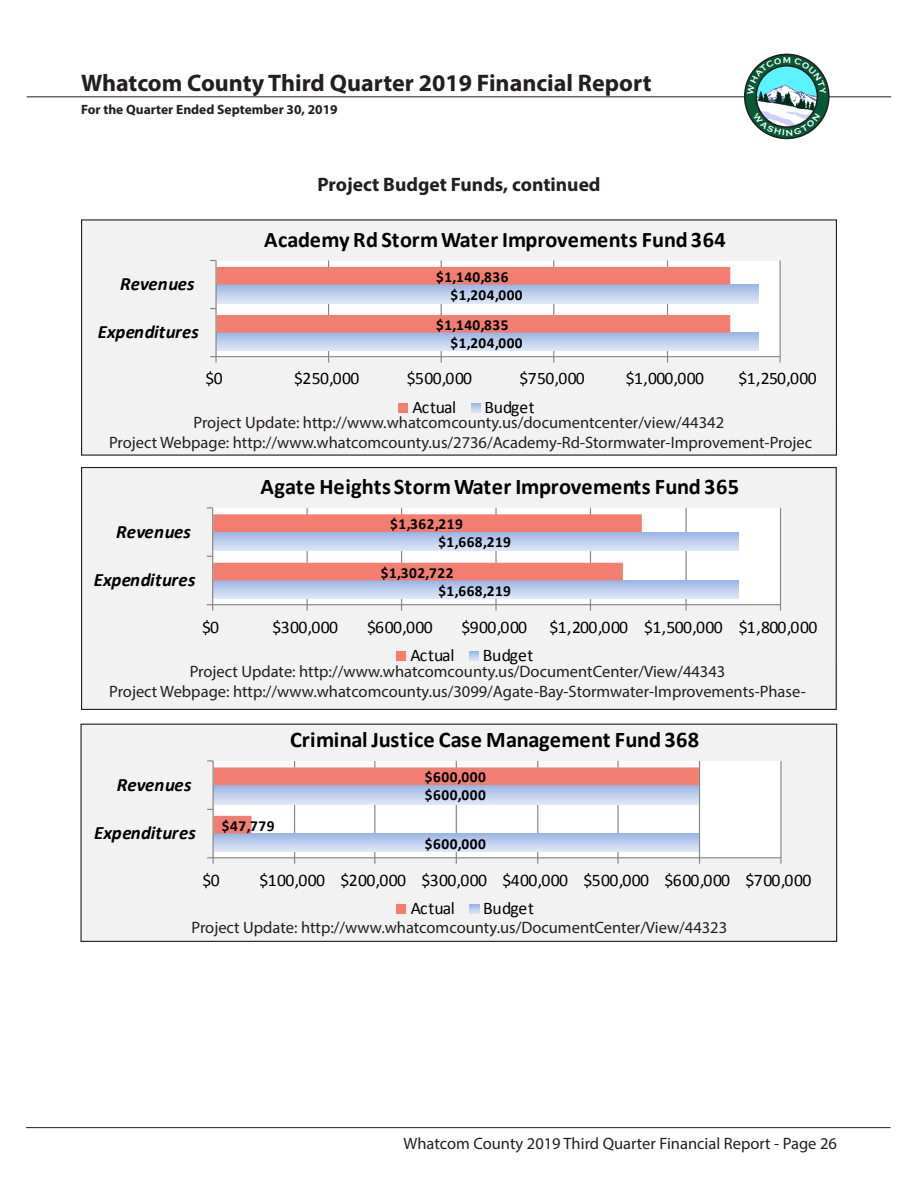
<style>
.page{position:relative;width:918px;height:1188px;background:#fff}
.page>*{position:absolute;margin:0;border:0;box-sizing:border-box;transform-origin:0 0}
.t1{font:700 24px "Myriad Pro";color:#231f20}
.t2{font:700 22.5px "Calibri";color:#000}
.t3{font:700 22.35px "Calibri";color:#000}
.Qtrly_Section_Contin{font:700 19.5px "Myriad Pro";color:#231f20}
.t4{font:italic 700 18.9px "Calibri";letter-spacing:.01em;color:#000}
.t5{font:italic 700 18.75px "Calibri";letter-spacing:.01em;color:#000}
.t6{font:17.7px "Calibri";letter-spacing:-.01em;color:#000}
.t7{font:17.7px "Calibri";letter-spacing:-.04em;color:#000}
.t8{font:17.55px "Calibri";letter-spacing:-.025em;color:#000}
.Proj_Budget_Link_Tex{font:16.5px "Myriad Pro";color:#231f20}
.t9{font:700 15.3px/30.3px "Calibri";letter-spacing:.03em;color:#000}
.t10{font:700 13.5px "Myriad Pro";color:#231f20}
</style>
<div class="page">
<hr style="left:27px;top:96px;width:864px;height:1px;background:#231f20">
<hr style="left:26px;top:1127px;width:865px;height:1px;background:#231f20">
<svg style="left:745px;top:54px;width:84px;height:84px"></svg>
<div style="left:744px;top:54px;width:86px;height:85px;border:2px solid #231f20;border-radius:50%"></div>
<img style="left:756px;top:66px;width:61px;height:61px;border-radius:31px">
<div style="left:82px;top:220px;width:754px;height:235px;background:#f2f2f2"></div>
<div style="left:217px;top:261px;width:563px;height:96px;background:#fff"></div>
<hr style="left:328px;top:260px;width:1px;height:97px;background:#868686">
<hr style="left:441px;top:260px;width:1px;height:97px;background:#868686">
<hr style="left:553px;top:260px;width:1px;height:97px;background:#868686">
<hr style="left:667px;top:260px;width:1px;height:97px;background:#868686">
<hr style="left:780px;top:260px;width:1px;height:97px;background:#868686">
<svg style="left:217px;top:333px;width:541px;height:17px;background:#bdceec"></svg>
<svg style="left:730px;top:285px;width:28px;height:18px"></svg>
<hr style="left:216px;top:356px;width:564px;height:1px;background:#868686">
<hr style="left:215px;top:260px;width:2px;height:97px;background:#868686">
<svg style="left:210px;top:356px;width:7px;height:7px"></svg>
<svg style="left:210px;top:267px;width:520px;height:66px"></svg>
<div style="left:398px;top:403px;width:10px;height:9px;background:#f27e72"></div>
<svg style="left:471px;top:403px;width:9px;height:9px"></svg>
<div style="left:82px;top:468px;width:754px;height:241px;background:#f2f2f2"></div>
<div style="left:81px;top:467px;width:756px;height:243px;border:1px solid #231f20"></div>
<div style="left:213px;top:508px;width:567px;height:97px;background:#fff"></div>
<hr style="left:307px;top:508px;width:1px;height:97px;background:#868686">
<hr style="left:401px;top:508px;width:1px;height:97px;background:#868686">
<hr style="left:495px;top:508px;width:2px;height:97px;background:#868686">
<hr style="left:590px;top:508px;width:1px;height:97px;background:#868686">
<hr style="left:685px;top:508px;width:2px;height:97px;background:#868686">
<hr style="left:780px;top:508px;width:1px;height:97px;background:#868686">
<svg style="left:213px;top:580px;width:526px;height:18px;background:#bdcbe9"></svg>
<svg style="left:642px;top:532px;width:97px;height:19px;background:#bdceec"></svg>
<hr style="left:213px;top:604px;width:568px;height:1px;background:#868686">
<svg style="left:495px;top:605px;width:2px;height:6px"></svg>
<svg style="left:685px;top:605px;width:2px;height:6px"></svg>
<hr style="left:212px;top:508px;width:1px;height:97px;background:#868686">
<svg style="left:207px;top:604px;width:6px;height:7px"></svg>
<svg style="left:207px;top:514px;width:435px;height:66px"></svg>
<div style="left:396px;top:651px;width:10px;height:10px;background:#f27e72"></div>
<svg style="left:469px;top:651px;width:10px;height:10px"></svg>
<div style="left:81px;top:724px;width:756px;height:217px;background:#f2f2f2"></div>
<div style="left:80px;top:724px;width:757px;height:218px;border:1px solid #231f20"></div>
<div style="left:214px;top:762px;width:566px;height:96px;background:#fff"></div>
<hr style="left:294px;top:761px;width:1px;height:97px;background:#868686">
<hr style="left:374px;top:761px;width:1px;height:97px;background:#868686">
<hr style="left:456px;top:761px;width:1px;height:97px;background:#868686">
<hr style="left:537px;top:761px;width:1px;height:97px;background:#868686">
<hr style="left:617px;top:761px;width:2px;height:97px;background:#868686">
<hr style="left:699px;top:761px;width:1px;height:97px;background:#868686">
<hr style="left:780px;top:761px;width:2px;height:97px;background:#868686">
<svg style="left:214px;top:834px;width:485px;height:17px;background:#bdceec"></svg>
<hr style="left:213px;top:857px;width:568px;height:1px;background:#868686">
<svg style="left:617px;top:858px;width:2px;height:6px"></svg>
<svg style="left:780px;top:858px;width:2px;height:6px"></svg>
<hr style="left:213px;top:761px;width:1px;height:97px;background:#868686">
<svg style="left:207px;top:857px;width:7px;height:7px"></svg>
<svg style="left:207px;top:760px;width:492px;height:74px"></svg>
<div style="left:397px;top:904px;width:9px;height:10px;background:#f27e72"></div>
<svg style="left:470px;top:904px;width:9px;height:10px"></svg>
<svg style="left:747px;top:57px;width:79px;height:38px"></svg>
<svg style="left:753px;top:105px;width:69px;height:35px"></svg>
<h1 class="t1" style="left:81px;top:67px;width:572px">Whatcom County Third Quarter 2019 Financial Report</h1>
<p class="t10" style="left:81px;top:100px;width:258px">For the Quarter Ended September 30, 2019</p>
<p class="Qtrly_Section_Contin" style="left:317px;top:171px;width:285px">Project Budget Funds, continued</p>
<p class="t5" style="left:120px;top:272px;width:76px">Revenues</p>
<p class="t5" style="left:98px;top:320px;width:103px">Expenditures</p>
<p class="t3" style="left:264px;top:225px;width:463px">Academy Rd Storm Water Improvements Fund 364</p>
<p class="t9" style="left:436px;top:262px;width:74px">$1,140,836</p>
<p class="t9" style="left:436px;top:279px;width:88px;text-indent:14px">$1,204,000 $1,140,835</p>
<p class="t9" style="left:450px;top:327px;width:74px">$1,204,000</p>
<p class="t8" style="left:205px;top:367px;width:19px">$0</p>
<p class="t8" style="left:294px;top:367px;width:67px">$250,000</p>
<p class="t8" style="left:407px;top:367px;width:67px">$500,000</p>
<p class="t8" style="left:520px;top:367px;width:67px">$750,000</p>
<p class="t8" style="left:626px;top:367px;width:80px">$1,000,000</p>
<p class="t8" style="left:739px;top:367px;width:80px">$1,250,000</p>
<p class="t8" style="left:412px;top:396px;width:45px">Actual</p>
<p class="t8" style="left:484px;top:396px;width:52px">Budget</p>
<p class="Proj_Budget_Link_Tex" style="left:194px;top:412px;width:532px">Project Update: http://www.whatcomcounty.us/documentcenter/view/44342</p>
<p class="Proj_Budget_Link_Tex" style="left:109px;top:432px;width:705px">Project Webpage: http://www.whatcomcounty.us/2736/Academy-Rd-Stormwater-Improvement-Projec</p>
<p class="t4" style="left:116px;top:519px;width:76px">Revenues</p>
<p class="t4" style="left:94px;top:568px;width:103px">Expenditures</p>
<p class="t2" style="left:260px;top:472px;width:480px">Agate Heights Storm Water Improvements Fund 365</p>
<p class="t9" style="left:390px;top:509px;width:74px">$1,362,219</p>
<p class="t9" style="left:381px;top:527px;width:132px;text-indent:58px">$1,668,219 $1,302,722</p>
<p class="t9" style="left:438px;top:575px;width:74px">$1,668,219</p>
<p class="t6" style="left:202px;top:616px;width:19px">$0</p>
<p class="t6" style="left:273px;top:616px;width:67px">$300,000</p>
<p class="t6" style="left:367px;top:616px;width:67px">$600,000</p>
<p class="t6" style="left:462px;top:616px;width:67px">$900,000</p>
<p class="t7" style="left:550px;top:616px;width:269px">$1,200,000 $1,500,000 $1,800,000</p>
<p class="t6" style="left:410px;top:644px;width:46px">Actual</p>
<p class="t6" style="left:483px;top:644px;width:52px">Budget</p>
<p class="Proj_Budget_Link_Tex" style="left:190px;top:661px;width:537px">Project Update: http://www.whatcomcounty.us/DocumentCenter/View/44343</p>
<p class="Proj_Budget_Link_Tex" style="left:109px;top:681px;width:698px">Project Webpage: http://www.whatcomcounty.us/3099/Agate-Bay-Stormwater-Improvements-Phase-</p>
<p class="t4" style="left:117px;top:773px;width:76px">Revenues</p>
<p class="t4" style="left:94px;top:821px;width:103px">Expenditures</p>
<p class="t9" style="left:222px;top:811px;width:54px">$47,779</p>
<p class="t2" style="left:290px;top:726px;width:411px">Criminal Justice Case Management Fund 368</p>
<p class="t9" style="left:425px;top:762px;width:62px">$600,000</p>
<p class="t9" style="left:425px;top:780px;width:62px">$600,000</p>
<p class="t9" style="left:425px;top:828px;width:62px">$600,000</p>
<p class="t6" style="left:202px;top:869px;width:19px">$0</p>
<p class="t6" style="left:259px;top:869px;width:553px">$100,000 $200,000 $300,000 $400,000 $500,000 $600,000 $700,000</p>
<p class="t6" style="left:411px;top:897px;width:46px">Actual</p>
<p class="t6" style="left:483px;top:897px;width:52px">Budget</p>
<p class="Proj_Budget_Link_Tex" style="left:192px;top:917px;width:537px">Project Update: http://www.whatcomcounty.us/DocumentCenter/View/44323</p>
<p class="Proj_Budget_Link_Tex" style="left:403px;top:1134px;width:435px">Whatcom County 2019 Third Quarter Financial Report - Page 26</p>
</div>
